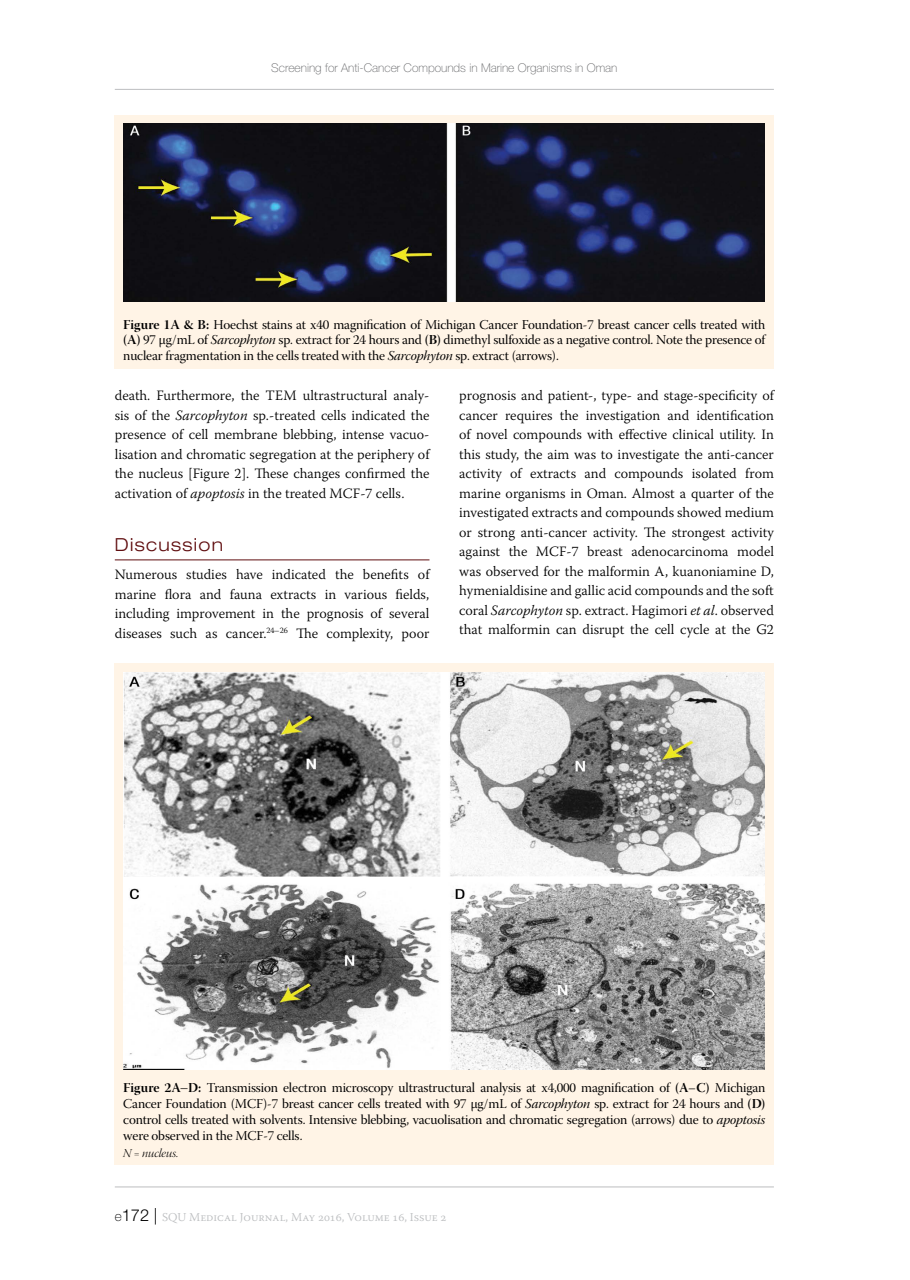
<style>
.page{position:relative;width:910px;height:1280px;background:#fff}
.page>*{position:absolute;margin:0;border:0;box-sizing:border-box;transform-origin:0 0}
.t1{font:300 expanded 18px "Helvetica Neue LT Pro";letter-spacing:.075em;color:#600e10}
.t2{font:300 14.25px/19.5px "Warnock Pro";color:#000;text-align:justify}
.t3{font:13.5px/15.8px "Warnock Pro Subh";letter-spacing:-.01em;color:#000;text-align:justify}
.t4{font:100 12px "Helvetica Neue LT Pro";color:#636466}
.t5{font:300 12px "Warnock Pro";color:#bcbec0}
.t6{font:12px "Warnock Pro Light It Disp";color:#000}
.s1{font-family:"Warnock Pro Bold Disp"}
.s2{font-family:"Warnock Pro It Subh"}
.s3{font-style:italic}
.s4{font-family:"Times New Roman"}
.s5{font-family:"Helvetica Neue LT Pro";font-weight:100;font-size:13.5px;color:#000}
.s6{font-family:"Helvetica Neue LT Pro";font-size:16.5px;color:#000}
</style>
<div class="page">
<hr style="left:115px;top:89px;width:659px;height:1px;background:#bcbec0">
<hr style="left:115px;top:1187px;width:659px;height:1px;background:#bcbec0">
<hr style="left:115px;top:560px;width:314px;height:1px;background:#600e10">
<div style="left:115px;top:115px;width:659px;height:254px;background:#fff4e6"></div>
<img style="left:123px;top:124px;width:642px;height:178px">
<div style="left:115px;top:664px;width:659px;height:501px;background:#fff4e6"></div>
<img style="left:123px;top:672px;width:642px;height:397px">
<p class="t4" style="left:271px;top:61px;width:348px">Screening for Anti-Cancer Compounds in Marine Organisms in Oman</p>
<p class="t3" style="left:123px;top:318px;width:644px"><span class="s1">Figure 1A &amp; B:</span> Hoechst stains at x40 magnification of Michigan Cancer Foundation-7 breast cancer cells treated with <span class="s1">(A)</span> 97 µg/mL of <span class="s2">Sarcophyton</span> sp. extract for 24 hours and <span class="s1">(B)</span> dimethyl sulfoxide as a negative control. Note the presence of nuclear fragmentation in the cells treated with the <span class="s2">Sarcophyton</span> sp. extract (arrows).</p>
<p class="t2" style="left:115px;top:386px;width:317px">death. Furthermore, the TEM ultrastructural analy&shy;sis of the <span class="s3">Sarcophyton</span> sp.-treated cells indicated the presence of cell membrane blebbing, intense vacuo&shy;lisation and chromatic segregation at the periphery of the nucleus [Figure 2]. These changes confirmed the activation of <span class="s3">apoptosis</span> in the treated MCF-7 cells.</p>
<p class="t1" style="left:115px;top:534px;width:110px">Discussion</p>
<p class="t2" style="left:115px;top:565px;width:317px">Numerous studies have indicated the benefits of marine flora and fauna extracts in various fields, including improvement in the prognosis of several diseases such as cancer.<sup>24–26</sup> The complexity, poor</p>
<p class="t2" style="left:459px;top:386px;width:317px">prognosis and patient-, type- and stage-specificity of cancer requires the investigation and identification of novel compounds with effective clinical utility. In this study, the aim was to investigate the anti-cancer activity of extracts and compounds isolated from marine organisms in Oman. Almost a quarter of the investigated extracts and compounds showed medium or strong anti-cancer activity. The strongest activity against the MCF-7 breast adenocarcinoma model was observed for the malformin A, kuanoniamine D, hymenialdisine and gallic acid compounds and the soft coral <span class="s3">Sarcophyton</span> sp. extract. Hagimori <span class="s3">et al</span>. observed that malformin can disrupt the cell cycle at the G2</p>
<p class="t3" style="left:123px;top:1082px;width:644px"><span class="s1">Figure 2A</span><span class="s4">–</span><span class="s1">D:</span> Transmission electron microscopy ultrastructural analysis at x4,000 magnification of <span class="s1">(A–C)</span> Michigan Cancer Foundation (MCF)-7 breast cancer cells treated with 97 µg/mL of <span class="s2">Sarcophyton</span> sp. extract for 24 hours and <span class="s1">(D) </span>control cells treated with solvents. Intensive blebbing, vacuolisation and chromatic segregation (arrows) due to <span class="s2">apoptosis </span>were observed in the MCF-7 cells.</p>
<p class="t6" style="left:123px;top:1146px;width:57px">N = nucleus.</p>
<p class="t5" style="left:115px;top:1210px;width:333px"><span class="s5">e</span><span class="s6">172 |</span> SQU Medical Journal, May 2016, Volume 16, Issue 2</p>
</div>
